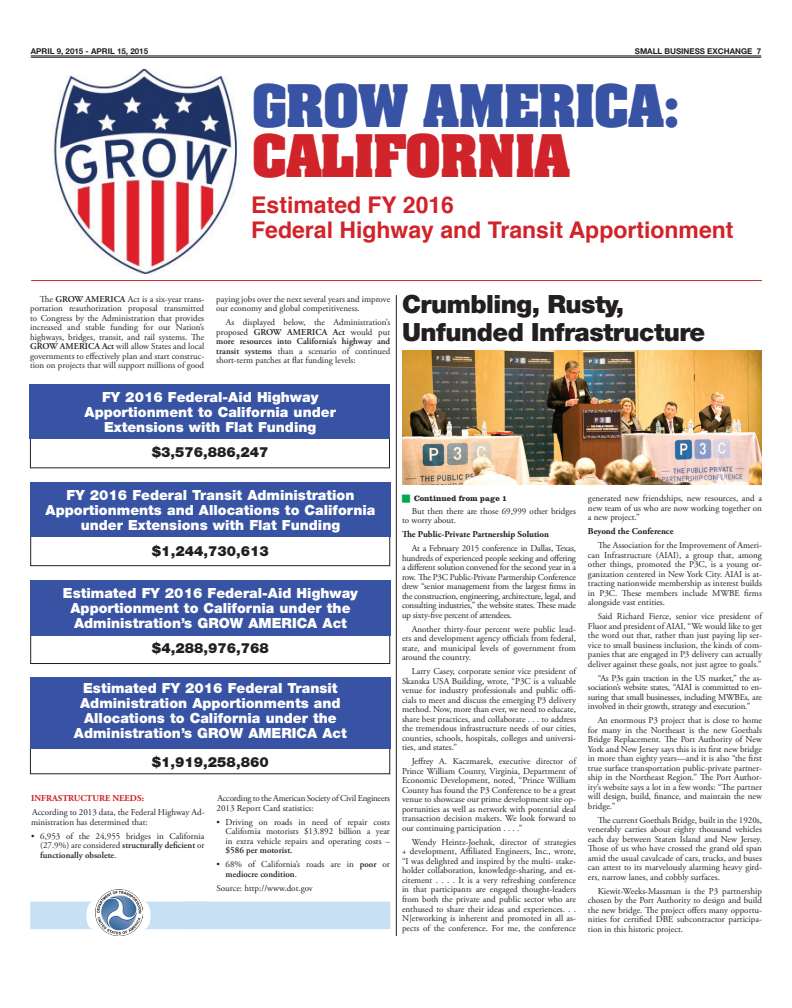
<style>
.page{position:relative;width:792px;height:1008px;background:#fff}
.page>*{position:absolute;margin:0;border:0;box-sizing:border-box;transform-origin:0 0}
.t1{font:700 50px "Aachen";letter-spacing:-.02em;color:#3853a3}
.t2{font:700 50px "Aachen";letter-spacing:-.02em;color:#d1232a}
.t3{font:900 25px/28px "Helvetica Neue LT";letter-spacing:-.02em;color:#231f20}
.t4{font:700 23px/25px "Helvetica";color:#d1232a}
.t5{font:900 14px/15px "Helvetica Neue LT Std";color:#fff;text-align:center}
.t6{font:900 14px "Helvetica Neue LT Std";color:#231f20}
.t7{font:9px/9.5px "Adobe Garamond Pro";color:#231f20;text-align:justify}
.t8{font:9px/9.5px "Adobe Garamond Pro";letter-spacing:-.02em;color:#231f20}
.t9{font:700 9px "Adobe Garamond Pro";color:#231f20}
.t10{font:700 9px "Adobe Garamond Pro";color:#cd2026}
.t11{font:600 9px "Adobe Garamond Pro";color:#231f20}
.t12{font:700 8px "Helvetica Neue LT Std";color:#231f20}
.t13{font:700 8px "Clarendon LT Std";color:#231f20}
.s1{font-weight:600}
</style>
<div class="page">
<hr style="left:31px;top:56px;width:730px;height:1px;background:#231f20">
<hr style="left:31px;top:57px;width:730px;height:1px;background:#231f20">
<hr style="left:396px;top:295px;width:1px;height:641px;background:#231f20">
<hr style="left:31px;top:280px;width:731px;height:1px;background:#be2c30">
<img style="left:53px;top:69px;width:185px;height:205px">
<div style="left:30px;top:384px;width:360px;height:55px;background:#3853a3"></div>
<div style="left:30px;top:633px;width:360px;height:31px;border:1px solid #231f20"></div>
<div style="left:30px;top:580px;width:360px;height:56px;background:#3853a3"></div>
<div style="left:30px;top:534px;width:360px;height:32px;border:1px solid #231f20"></div>
<div style="left:30px;top:482px;width:360px;height:55px;background:#3853a3"></div>
<div style="left:30px;top:678px;width:360px;height:71px;background:#3853a3"></div>
<img style="left:96px;top:889px;width:46px;height:47px">
<svg style="left:30px;top:902px;width:62px;height:27px;background:#cbe2f3"></svg>
<div style="left:145px;top:902px;width:245px;height:27px;background:#c7e0f3"></div>
<img style="left:403px;top:351px;width:359px;height:134px">
<p class="t12" style="left:31px;top:46px;width:11px">APRIL</p>
<p class="t12" style="left:57px;top:46px;width:46px">9, 2015 - APRIL</p>
<p class="t12" style="left:117px;top:46px;width:33px">15, 2015</p>
<p class="t12" style="left:635px;top:46px;width:7px">SMALL</p>
<p class="t12" style="left:664px;top:46px;width:18px">BUSINESS</p>
<p class="t12" style="left:707px;top:46px;width:29px">EXCHANGE</p>
<p class="t12" style="left:757px;top:46px;width:6px">7</p>
<h1 class="t1" style="left:252px;top:69px;width:429px">GROW AMERICA:</h1>
<h1 class="t2" style="left:252px;top:119px;width:319px">CALIFORNIA</h1>
<h3 class="t4" style="left:251px;top:193px;width:484px">Estimated FY 2016<br>Federal Highway and Transit Apportionment</h3>
<p class="t7" style="left:30px;top:294px;width:176px;text-indent:10px">The <span class="s1">GROW AMERICA</span> Act is a six-year trans&shy;portation reauthorization proposal transmitted to Congress by the Administration that provides increased and stable funding for our Nation’s highways, bridges, transit, and rail systems. The <span class="s1">GROW AMERICA Act</span> will allow States and local governments to effectively plan and start construc&shy;tion on projects that will support millions of good</p>
<p class="t7" style="left:216px;top:294px;width:176px">paying jobs over the next several years and improve our economy and global competitiveness.</p>
<p class="t7" style="left:216px;top:318px;width:176px;text-indent:10px">As displayed below, the Administration’s proposed <span class="s1">GROW AMERICA Act</span> would put <span class="s1">more resources into California’s highway and transit systems</span> than a scenario of continued short-term patches at flat funding levels:</p>
<h3 class="t5" style="left:85px;top:389px;width:253px">FY 2016 Federal-Aid Highway<br>Apportionment to California under<br>Extensions with Flat Funding</h3>
<h3 class="t6" style="left:152px;top:444px;width:118px">$3,576,886,247</h3>
<h2 class="t3" style="left:402px;top:290px;width:305px">Crumbling, Rusty,<br>Unfunded Infrastructure</h2>
<h3 class="t5" style="left:46px;top:487px;width:331px">FY 2016 Federal Transit Administration<br>Apportionments and Allocations to California under Extensions with Flat Funding</h3>
<h3 class="t6" style="left:152px;top:542px;width:118px">$1,244,730,613</h3>
<h3 class="t5" style="left:63px;top:585px;width:297px">Estimated FY 2016 Federal-Aid Highway<br>Apportionment to California under the<br>Administration’s GROW AMERICA Act</h3>
<h3 class="t6" style="left:152px;top:639px;width:118px">$4,288,976,768</h3>
<h3 class="t5" style="left:74px;top:681px;width:274px">Estimated FY 2016 Federal Transit Administration Apportionments and Allocations to California under the Administration’s GROW AMERICA Act</h3>
<h3 class="t6" style="left:152px;top:754px;width:118px">$1,919,258,860</h3>
<p class="t10" style="left:31px;top:793px;width:114px">INFRASTRUCTURE NEEDS:</p>
<p class="t7" style="left:31px;top:808px;width:175px">According to 2013 data, the Federal Highway Ad&shy;ministration has determined that:</p>
<p class="t7" style="left:40px;top:832px;width:166px;text-indent:-9px">• 6,953 of the 24,955 bridges in California (27.9%) are considered <span class="s1">structurally deficient</span> or <span class="s1">functionally obsolete</span>.</p>
<p class="t8" style="left:217px;top:794px;width:175px">According to the American Society of Civil Engineers<br>2013 Report Card statistics:</p>
<p class="t7" style="left:226px;top:818px;width:166px;text-indent:-9px">• Driving on roads in need of repair costs California motorists $13.892 billion a year in extra vehicle repairs and operating costs –</p>
<p class="t11" style="left:226px;top:845px;width:68px">$586 per motorist.</p>
<p class="t7" style="left:226px;top:860px;width:166px;text-indent:-9px">• 68% of California’s roads are in <span class="s1">poor</span> or <span class="s1">mediocre condition</span>.</p>
<p class="t7" style="left:217px;top:884px;width:98px">Source: http://www.dot.gov</p>
<p class="t13" style="left:414px;top:493px;width:95px">Continued from page 1</p>
<p class="t7" style="left:402px;top:507px;width:175px;text-indent:10px">But then there are those 69,999 other bridges to worry about.</p>
<p class="t9" style="left:402px;top:529px;width:149px">The Public-Private Partnership Solution</p>
<p class="t7" style="left:402px;top:544px;width:176px;text-indent:10px">At a February 2015 conference in Dallas, Texas, hundreds of experienced people seeking and offering a different solution convened for the second year in a row. The P3C Public-Private Partnership Conference drew “senior management from the largest firms in the construction, engineering, architecture, legal, and consulting industries,” the website states. These made up sixty-five percent of attendees.</p>
<p class="t7" style="left:402px;top:625px;width:175px;text-indent:10px">Another thirty-four percent were public lead&shy;ers and development agency officials from federal, state, and municipal levels of government from around the country.</p>
<p class="t7" style="left:402px;top:667px;width:176px;text-indent:10px">Larry Casey, corporate senior vice president of Skanska USA Building, wrote, “P3C is a valuable venue for industry professionals and public offi&shy;cials to meet and discuss the emerging P3 delivery method. Now, more than ever, we need to educate, share best practices, and collaborate . . . to address the tremendous infrastructure needs of our cities, counties, schools, hospitals, colleges and universi&shy;ties, and states.”</p>
<p class="t7" style="left:402px;top:757px;width:176px;text-indent:10px">Jeffrey A. Kaczmarek, executive director of Prince William County, Virginia, Department of Economic Development, noted, “Prince William County has found the P3 Conference to be a great venue to showcase our prime development site op&shy;portunities as well as network with potential deal transaction decision makers. We look forward to our continuing participation . . . .”</p>
<p class="t7" style="left:402px;top:838px;width:175px;text-indent:10px">Wendy Heintz-Joehnk, director of strategies + development, Affiliated Engineers, Inc., wrote, “I was delighted and inspired by the multi- stake&shy;holder collaboration, knowledge-sharing, and ex&shy;citement . . . . It is a very refreshing conference in that participants are engaged thought-leaders from both the private and public sector who are enthused to share their ideas and experiences. . .<br>N]etworking is inherent and promoted in all as&shy;pects of the conference. For me, the conference</p>
<p class="t7" style="left:588px;top:494px;width:175px">generated new friendships, new resources, and a new team of us who are now working together on a new project.”</p>
<p class="t9" style="left:588px;top:526px;width:87px">Beyond the Conference</p>
<p class="t7" style="left:588px;top:541px;width:176px;text-indent:10px">The Association for the Improvement of Ameri&shy;can Infrastructure (AIAI), a group that, among other things, promoted the P3C, is a young or&shy;ganization centered in New York City. AIAI is at&shy;tracting nationwide membership as interest builds in P3C. These members include MWBE firms alongside vast entities.</p>
<p class="t7" style="left:588px;top:612px;width:176px;text-indent:10px">Said Richard Fierce, senior vice president of Fluor and president of AIAI, “We would like to get the word out that, rather than just paying lip ser&shy;vice to small business inclusion, the kinds of com&shy;panies that are engaged in P3 delivery can actually deliver against these goals, not just agree to goals.”</p>
<p class="t7" style="left:588px;top:673px;width:175px;text-indent:10px">“As P3s gain traction in the US market,” the as&shy;sociation’s website states, “AIAI is committed to en&shy;suring that small businesses, including MWBEs, are involved in their growth, strategy and execution.”</p>
<p class="t7" style="left:588px;top:716px;width:176px;text-indent:10px">An enormous P3 project that is close to home for many in the Northeast is the new Goethals Bridge Replacement. The Port Authority of New York and New Jersey says this is its first new bridge in more than eighty years—and it is also “the first true surface transportation public-private partner&shy;ship in the Northeast Region.” The Port Author&shy;ity’s website says a lot in a few words: “The partner will design, build, finance, and maintain the new bridge.”</p>
<p class="t7" style="left:588px;top:815px;width:176px;text-indent:10px">The current Goethals Bridge, built in the 1920s, venerably carries about eighty thousand vehicles each day between Staten Island and New Jersey.<br>Those of us who have crossed the grand old span amid the usual cavalcade of cars, trucks, and buses can attest to its marvelously alarming heavy gird&shy;ers, narrow lanes, and cobbly surfaces.</p>
<p class="t7" style="left:588px;top:886px;width:176px;text-indent:10px">Kiewit-Weeks-Massman is the P3 partnership chosen by the Port Authority to design and build the new bridge. The project offers many opportu&shy;nities for certified DBE subcontractor participa&shy;tion in this historic project.</p>
</div>
